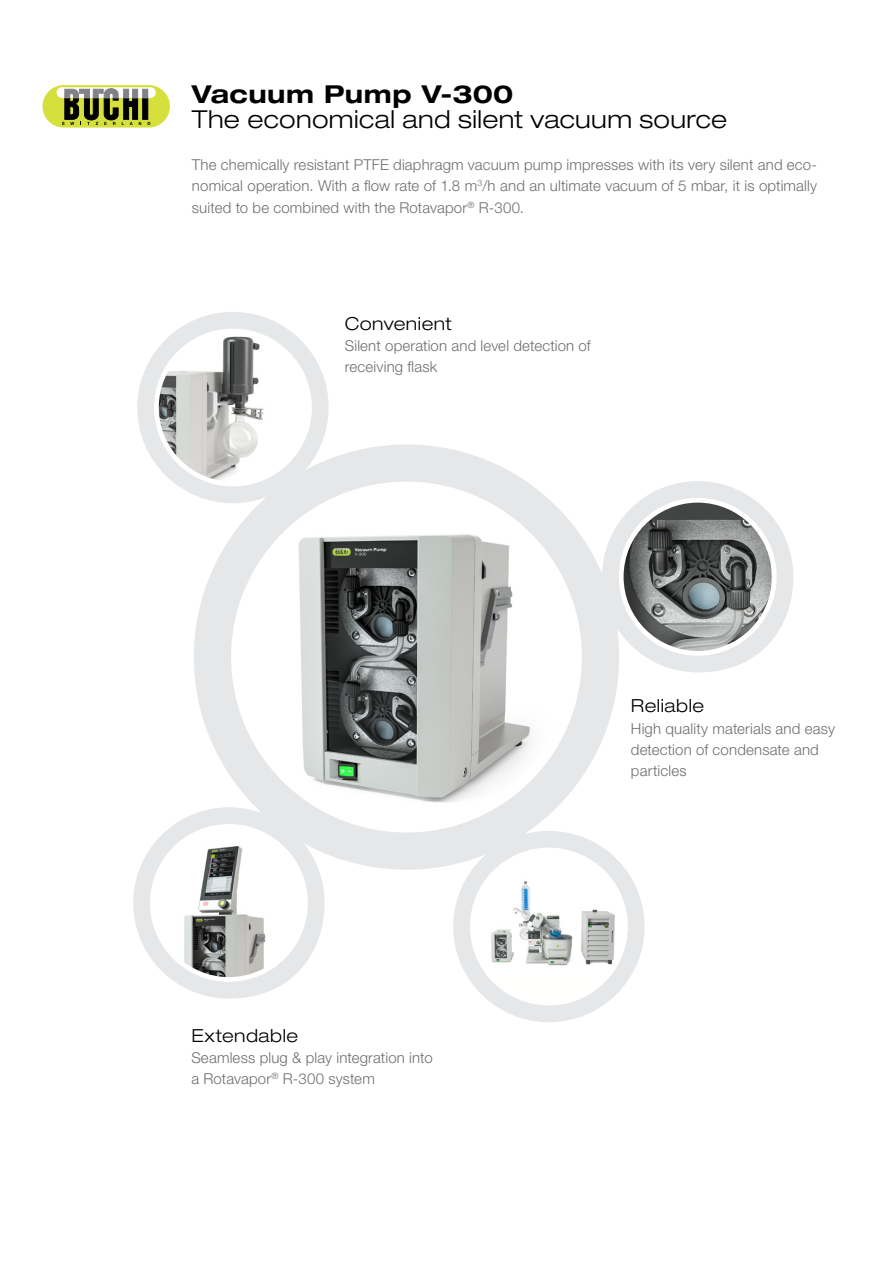
<style>
.page{position:relative;width:893px;height:1263px;background:#fff}
.page>*{position:absolute;margin:0;border:0;box-sizing:border-box;transform-origin:0 0}
.EN_Cover_Subline{font:300 expanded 24.75px "Helvetica Neue LT Std";letter-spacing:.015em;color:#000}
.EN_Cover_Headline{font:700 expanded 24.75px "Helvetica Neue LT Std";letter-spacing:.02em;color:#000}
.EN_Title{font:300 expanded 18px "Helvetica Neue LT Std";letter-spacing:.025em;color:#000}
.EN_Body_text_justifi{font:300 15px/21.3px "Helvetica Neue LT Std";letter-spacing:.01em;color:#6d6e71;text-align:justify}
.EN_Body_text_left{font:300 15px/21.3px "Helvetica Neue LT Std";letter-spacing:.01em;color:#6d6e71}
</style>
<div class="page">
<div style="left:43px;top:85px;width:127px;height:43px;background:#d6e03d;border-radius:21px"></div>
<svg style="left:143px;top:98px;width:5px;height:21px"></svg>
<svg style="left:57px;top:87px;width:99px;height:11px"></svg>
<div style="left:143px;top:89px;width:5px;height:9px;background:#808285"></div>
<svg style="left:62px;top:89px;width:79px;height:36px"></svg>
<div style="left:194px;top:444px;width:425px;height:426px;background:#e6e7e8;border-radius:50%"></div>
<div style="left:231px;top:482px;width:351px;height:350px;background:#fff;border-radius:50%"></div>
<img style="left:242px;top:492px;width:329px;height:330px;border-radius:164px">
<div style="left:137px;top:312px;width:192px;height:191px;background:#e6e7e8;border-radius:50%"></div>
<div style="left:154px;top:329px;width:158px;height:157px;background:#fff;border-radius:50%"></div>
<img style="left:159px;top:333px;width:148px;height:149px;border-radius:74px">
<div style="left:602px;top:481px;width:191px;height:191px;background:#e6e7e8;border-radius:50%"></div>
<div style="left:619px;top:498px;width:158px;height:158px;background:#fff;border-radius:50%"></div>
<img style="left:624px;top:503px;width:148px;height:148px;border-radius:74px">
<div style="left:133px;top:807px;width:192px;height:192px;background:#e6e7e8;border-radius:50%"></div>
<div style="left:150px;top:824px;width:158px;height:158px;background:#fff;border-radius:50%"></div>
<img style="left:155px;top:833px;width:148px;height:144px">
<div style="left:453px;top:831px;width:192px;height:191px;background:#e6e7e8;border-radius:50%"></div>
<div style="left:470px;top:848px;width:158px;height:157px;background:#fff;border-radius:50%"></div>
<img style="left:475px;top:852px;width:148px;height:119px">
<p class="EN_Cover_Headline" style="left:192px;top:79px;width:323px">Vacuum Pump V-300</p>
<p class="EN_Cover_Subline" style="left:192px;top:105px;width:537px">The economical and silent vacuum source</p>
<p class="EN_Body_text_justifi" style="left:192px;top:154px;width:627px">The chemically resistant PTFE diaphragm vacuum pump impresses with its very silent and eco&shy;nomical operation. With a flow rate of 1.8 m<sup>3</sup>/h and an ultimate vacuum of 5 mbar, it is optimally suited to be combined with the Rotavapor<sup>®</sup> R-300.</p>
<p class="EN_Title" style="left:345px;top:312px;width:109px">Convenient</p>
<p class="EN_Body_text_left" style="left:345px;top:335px;width:248px">Silent operation and level detection of receiving flask</p>
<p class="EN_Title" style="left:191px;top:1025px;width:108px">Extendable</p>
<p class="EN_Body_text_left" style="left:191px;top:1047px;width:243px">Seamless plug &amp; play integration into a Rotavapor<sup>®</sup> R-300 system</p>
<p class="EN_Title" style="left:631px;top:695px;width:75px">Reliable</p>
<p class="EN_Body_text_left" style="left:631px;top:717px;width:206px">High quality materials and easy detection of condensate and particles</p>
</div>
